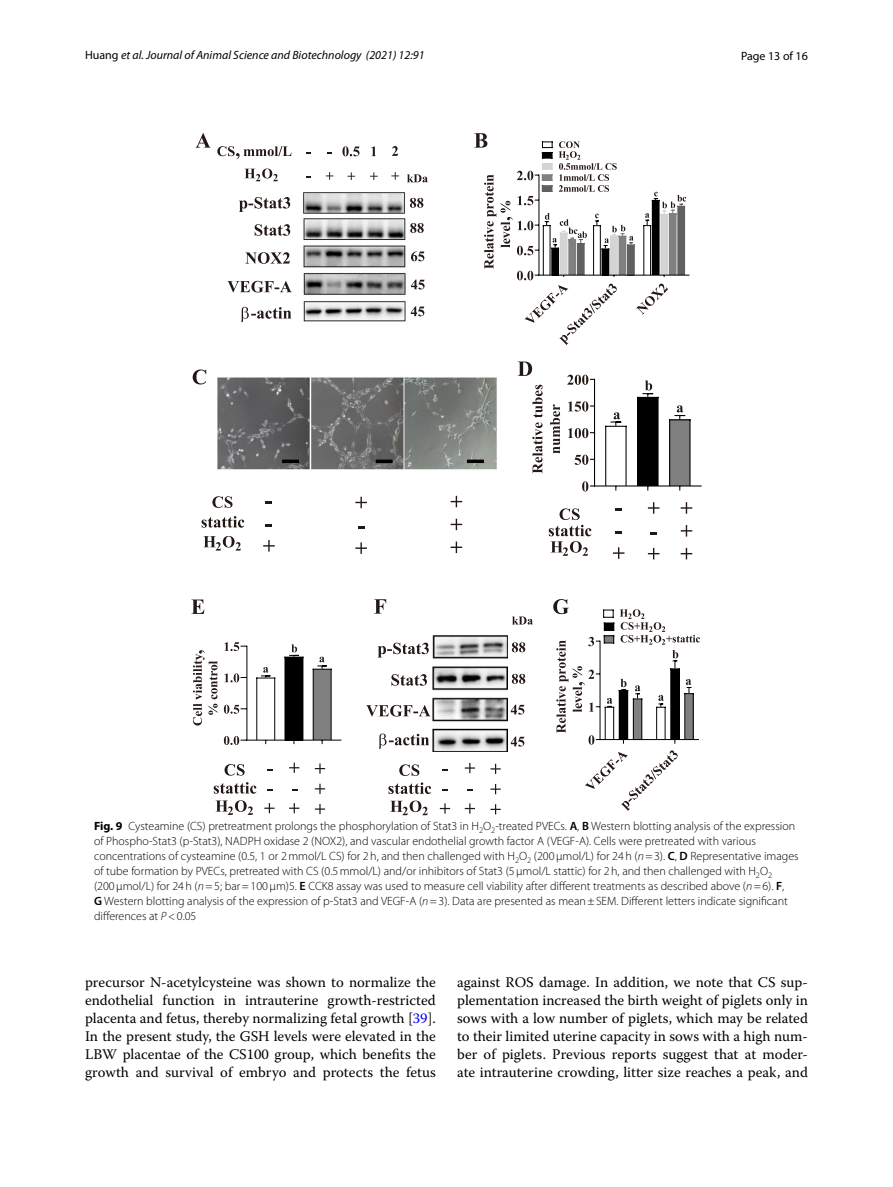
<style>
.page{position:relative;width:893px;height:1187px;background:#fff}
.page>*{position:absolute;margin:0;border:0;box-sizing:border-box;transform-origin:0 0}
.t1{font:14.7px/18px "Warnock Pro";color:#000;text-align:justify}
.t2{font:300 12px/15px "Myriad Pro";color:#000}
.t3{font:italic 12px "Myriad Pro";color:#000}
.t4{font:12px "Myriad Pro";color:#000}
.s1{font-style:normal}
.s2{font-weight:700}
.s3{font-weight:600}
.s4{font-style:italic}
.s5{color:#00f}
</style>
<div class="page">
<img style="left:218px;top:192px;width:289px;height:559px">
<hr style="left:538px;top:274px;width:151px;height:1px;background:#000">
<hr style="left:246px;top:739px;width:95px;height:1px;background:#000">
<svg style="left:224px;top:642px;width:109px;height:103px"></svg>
<svg style="left:512px;top:616px;width:21px;height:8px"></svg>
<svg style="left:512px;top:673px;width:13px;height:10px"></svg>
<svg style="left:585px;top:750px;width:93px;height:61px"></svg>
<svg style="left:195px;top:133px;width:16px;height:15px"></svg>
<svg style="left:193px;top:369px;width:13px;height:15px"></svg>
<svg style="left:191px;top:599px;width:13px;height:15px"></svg>
<svg style="left:366px;top:705px;width:64px;height:11px"></svg>
<svg style="left:379px;top:733px;width:50px;height:15px"></svg>
<svg style="left:391px;top:674px;width:36px;height:11px"></svg>
<svg style="left:378px;top:642px;width:51px;height:15px"></svg>
<svg style="left:512px;top:642px;width:13px;height:10px"></svg>
<svg style="left:511px;top:704px;width:13px;height:10px"></svg>
<svg style="left:511px;top:736px;width:13px;height:10px"></svg>
<svg style="left:440px;top:803px;width:10px;height:10px"></svg>
<svg style="left:399px;top:764px;width:20px;height:12px"></svg>
<svg style="left:388px;top:782px;width:43px;height:12px"></svg>
<svg style="left:390px;top:800px;width:38px;height:15px"></svg>
<svg style="left:465px;top:762px;width:10px;height:11px"></svg>
<svg style="left:467px;top:789px;width:6px;height:2px"></svg>
<svg style="left:465px;top:803px;width:10px;height:10px"></svg>
<svg style="left:490px;top:763px;width:11px;height:11px"></svg>
<svg style="left:490px;top:784px;width:11px;height:10px"></svg>
<svg style="left:490px;top:804px;width:11px;height:10px"></svg>
<svg style="left:374px;top:599px;width:12px;height:14px"></svg>
<svg style="left:266px;top:501px;width:6px;height:2px"></svg>
<svg style="left:266px;top:524px;width:6px;height:2px"></svg>
<svg style="left:263px;top:540px;width:12px;height:11px"></svg>
<svg style="left:212px;top:496px;width:21px;height:12px"></svg>
<svg style="left:202px;top:516px;width:42px;height:11px"></svg>
<svg style="left:203px;top:536px;width:38px;height:14px"></svg>
<svg style="left:355px;top:496px;width:12px;height:12px"></svg>
<svg style="left:358px;top:526px;width:6px;height:2px"></svg>
<svg style="left:355px;top:542px;width:12px;height:12px"></svg>
<svg style="left:451px;top:496px;width:11px;height:11px"></svg>
<svg style="left:451px;top:518px;width:11px;height:12px"></svg>
<svg style="left:451px;top:541px;width:11px;height:12px"></svg>
<hr style="left:594px;top:485px;width:108px;height:1px;background:#000">
<svg style="left:532px;top:384px;width:10px;height:89px"></svg>
<svg style="left:550px;top:404px;width:10px;height:49px"></svg>
<svg style="left:567px;top:374px;width:125px;height:117px"></svg>
<svg style="left:616px;top:508px;width:6px;height:2px"></svg>
<svg style="left:616px;top:531px;width:6px;height:2px"></svg>
<svg style="left:613px;top:547px;width:11px;height:12px"></svg>
<svg style="left:648px;top:502px;width:11px;height:11px"></svg>
<svg style="left:651px;top:532px;width:6px;height:2px"></svg>
<svg style="left:648px;top:548px;width:11px;height:11px"></svg>
<svg style="left:681px;top:502px;width:11px;height:11px"></svg>
<svg style="left:681px;top:525px;width:11px;height:11px"></svg>
<svg style="left:681px;top:548px;width:11px;height:11px"></svg>
<svg style="left:549px;top:508px;width:42px;height:47px"></svg>
<svg style="left:239px;top:197px;width:51px;height:15px"></svg>
<svg style="left:255px;top:224px;width:35px;height:12px"></svg>
<svg style="left:227px;top:281px;width:65px;height:11px"></svg>
<svg style="left:241px;top:307px;width:50px;height:15px"></svg>
<svg style="left:245px;top:252px;width:45px;height:12px"></svg>
<svg style="left:245px;top:168px;width:33px;height:13px"></svg>
<svg style="left:326px;top:172px;width:7px;height:8px"></svg>
<svg style="left:392px;top:146px;width:6px;height:10px"></svg>
<svg style="left:391px;top:172px;width:8px;height:8px"></svg>
<svg style="left:371px;top:146px;width:5px;height:10px"></svg>
<svg style="left:370px;top:172px;width:8px;height:8px"></svg>
<svg style="left:342px;top:146px;width:17px;height:10px"></svg>
<svg style="left:347px;top:172px;width:8px;height:8px"></svg>
<svg style="left:410px;top:198px;width:13px;height:10px"></svg>
<svg style="left:407px;top:174px;width:21px;height:8px"></svg>
<svg style="left:410px;top:223px;width:14px;height:10px"></svg>
<svg style="left:411px;top:279px;width:14px;height:10px"></svg>
<svg style="left:411px;top:306px;width:13px;height:10px"></svg>
<svg style="left:411px;top:251px;width:13px;height:10px"></svg>
<svg style="left:518px;top:361px;width:14px;height:15px"></svg>
<svg style="left:264px;top:803px;width:11px;height:10px"></svg>
<svg style="left:225px;top:764px;width:20px;height:11px"></svg>
<svg style="left:214px;top:782px;width:43px;height:11px"></svg>
<svg style="left:216px;top:800px;width:37px;height:14px"></svg>
<svg style="left:289px;top:762px;width:10px;height:10px"></svg>
<svg style="left:289px;top:803px;width:10px;height:10px"></svg>
<svg style="left:315px;top:763px;width:10px;height:10px"></svg>
<svg style="left:315px;top:783px;width:10px;height:10px"></svg>
<svg style="left:315px;top:804px;width:10px;height:10px"></svg>
<svg style="left:376px;top:459px;width:17px;height:4px"></svg>
<svg style="left:467px;top:459px;width:17px;height:4px"></svg>
<svg style="left:282px;top:459px;width:17px;height:4px"></svg>
<svg style="left:217px;top:146px;width:74px;height:13px"></svg>
<svg style="left:474px;top:133px;width:212px;height:212px"></svg>
<svg style="left:193px;top:650px;width:25px;height:75px"></svg>
<svg style="left:553px;top:599px;width:147px;height:145px"></svg>
<p class="t3" style="left:85px;top:48px;width:341px"><span class="s1">Huang</span> et al. Journal of Animal Science and Biotechnology (2021) 12:91</p>
<p class="t4" style="left:741px;top:48px;width:68px">Page 13 of 16</p>
<p class="t2" style="left:94px;top:819px;width:706px"><span class="s2">Fig. 9</span> Cysteamine (CS) pretreatment prolongs the phosphorylation of Stat3 in -H<sub>2</sub>O<sub>2</sub>-treated PVECs. <span class="s3">A</span>, <span class="s3">B</span> Western blotting analysis of the expression of Phospho-Stat3 (p-Stat3), NADPH oxidase 2 (NOX2), and vascular endothelial growth factor A (VEGF-A). Cells were pretreated with various concentrations of cysteamine (0.5, 1 or 2mmol/L CS) for 2h, and then challenged with -H<sub>2</sub>O<sub>2</sub> (200μmol/L) for 24h (<span class="s4">n</span>=3). <span class="s3">C</span>, <span class="s3">D</span> Representative images of tube formation by PVECs, pretreated with CS (0.5mmol/L) and/or inhibitors of Stat3 (5μmol/L stattic) for 2h, and then challenged with -H<sub>2</sub>O<sub>2 </sub>(200μmol/L) for 24h (<span class="s4">n</span>=5; bar=100μm)5. <span class="s3">E</span> CCK8 assay was used to measure cell viability after different treatments as described above (<span class="s4">n</span>=6). <span class="s3">F</span>,<br><span class="s3">G</span> Western blotting analysis of the expression of p-Stat3 and VEGF-A (<span class="s4">n</span>=3). Data are presented as mean±SEM. Different letters indicate significant differences at <span class="s4">P</span>&lt;0.05</p>
<p class="t1" style="left:85px;top:972px;width:352px">precursor N-acetylcysteine was shown to normalize the endothelial function in intrauterine growth-restricted placenta and fetus, thereby normalizing fetal growth [<span class="s5">39</span>].<br>In the present study, the GSH levels were elevated in the LBW placentae of the CS100 group, which benefits the growth and survival of embryo and protects the fetus</p>
<p class="t1" style="left:457px;top:972px;width:352px">against ROS damage. In addition, we note that CS sup&shy;plementation increased the birth weight of piglets only in sows with a low number of piglets, which may be related to their limited uterine capacity in sows with a high num&shy;ber of piglets. Previous reports suggest that at moder&shy;ate intrauterine crowding, litter size reaches a peak, and</p>
</div>
